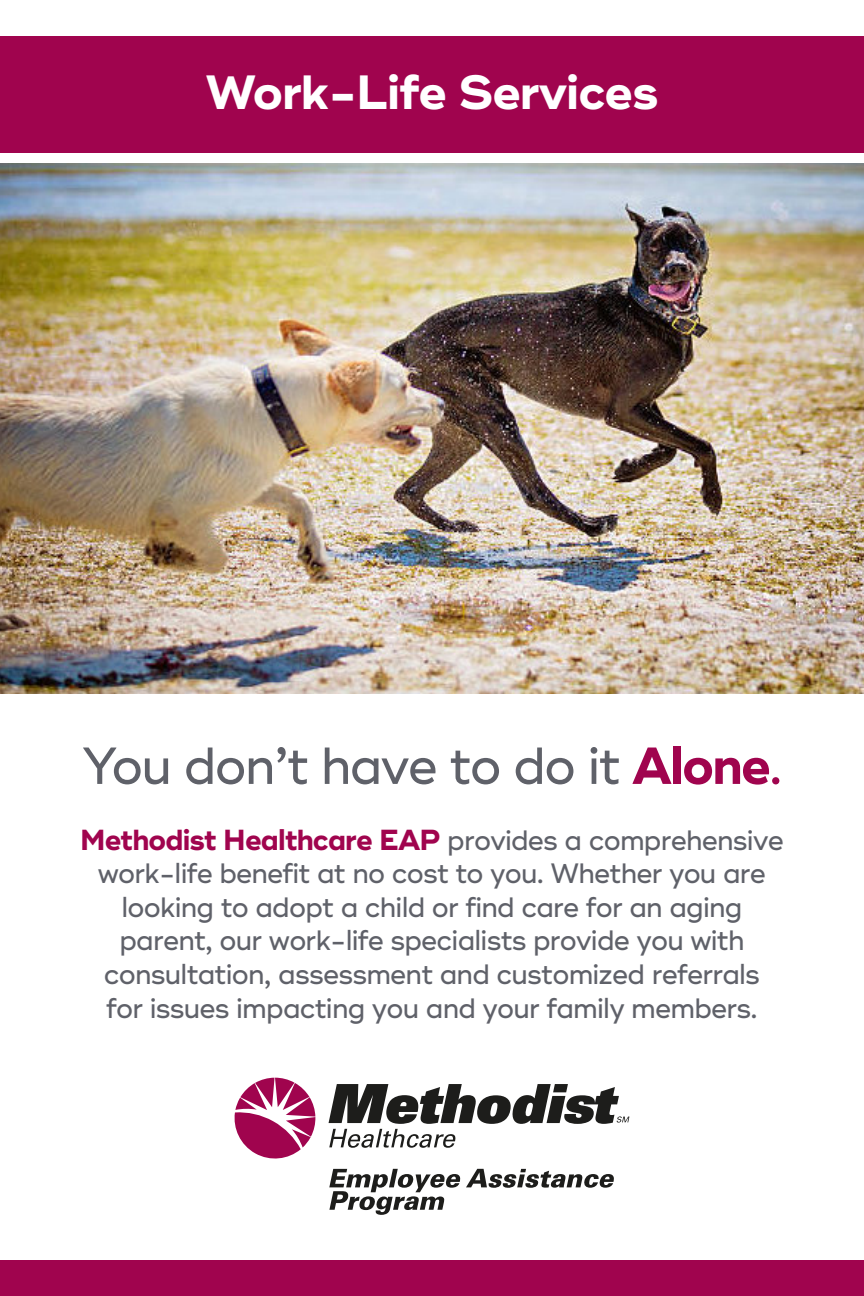
<style>
.page{position:relative;width:864px;height:1296px;background:#fff}
.page>*{position:absolute;margin:0;border:0;box-sizing:border-box;transform-origin:0 0}
.t1{font:500 52px "Ridley Grotesk";letter-spacing:-.035em;color:#5f6169}
.t2{font:700 48px "Ridley Grotesk";letter-spacing:-.02em;color:#fff}
.t3{font:700 29px "Ridley Grotesk";letter-spacing:-.03em;color:#a0044e}
.t4{font:500 28px/33.6px "Ridley Grotesk";letter-spacing:-.03em;color:#5f6169;text-align:center}
.s1{font-weight:700;color:#a0044e}
.s2{color:#a0044e}
.s3{font-weight:500;font-size:28px;color:#5f6169}
</style>
<div class="page">
<svg style="left:466px;top:1169px;width:148px;height:19px"></svg>
<svg style="left:329px;top:1169px;width:131px;height:46px"></svg>
<svg style="left:235px;top:1078px;width:81px;height:81px"></svg>
<svg style="left:329px;top:1084px;width:300px;height:64px"></svg>
<img style="left:0;top:163px;width:864px;height:531px">
<div style="left:0;top:36px;width:864px;height:117px;background:#a0044e"></div>
<div style="left:0;top:1260px;width:864px;height:36px;background:#a0044e"></div>
<p class="t2" style="left:205px;top:64px;width:455px">Work-Life Services</p>
<p class="t1" style="left:82px;top:735px;width:702px">You don’t have to do it <span class="s1">Alone</span><span class="s2">.</span></p>
<p class="t3" style="left:80px;top:822px;width:705px">Methodist Healthcare EAP <span class="s3">provides a comprehensive</span></p>
<p class="t4" style="left:98px;top:857px;width:670px">work-life benefit at no cost to you. Whether you are looking to adopt a child or find care for an aging parent, our work-life specialists provide you with consultation, assessment and customized referrals</p>
<p class="t4" style="left:106px;top:992px;width:653px">for issues impacting you and your family members.</p>
</div>
